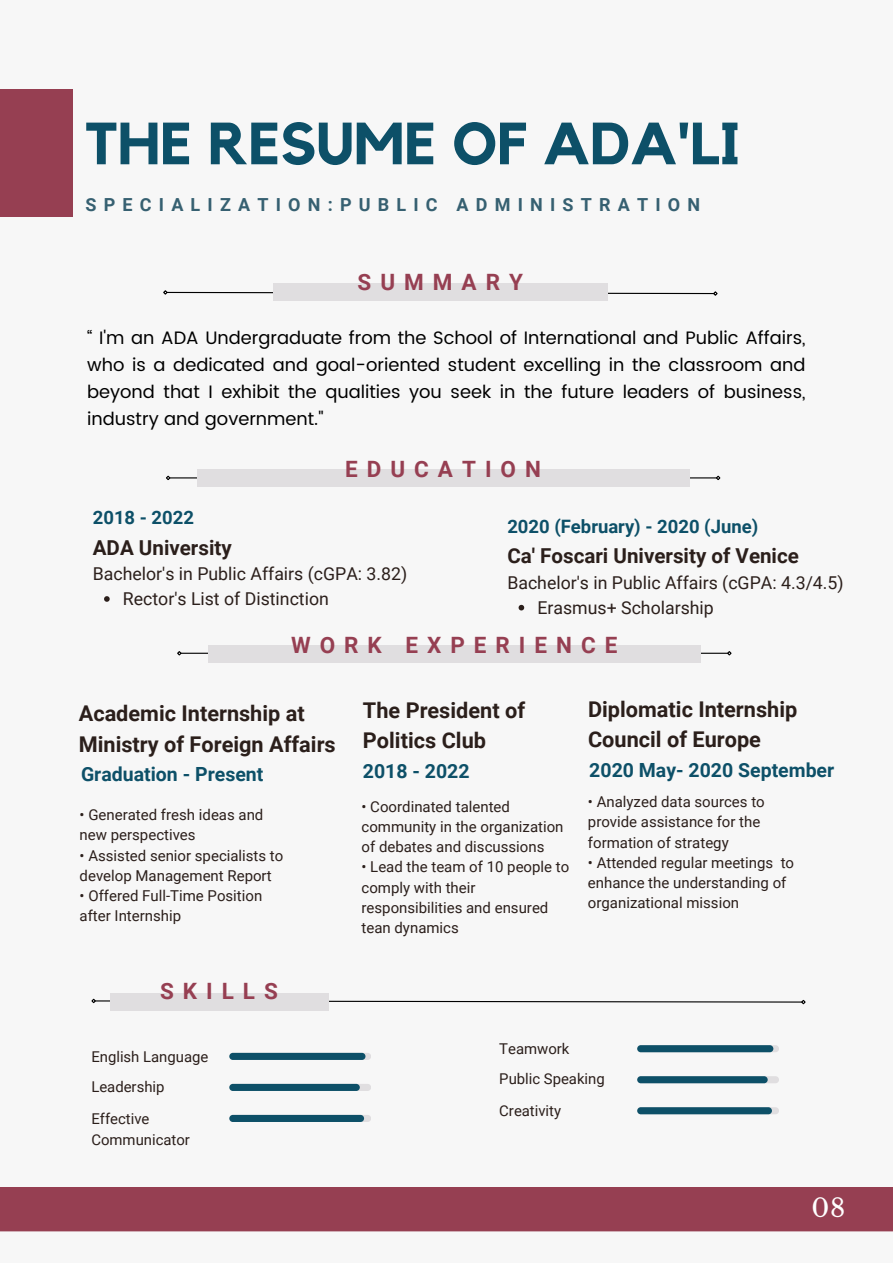
<style>
.page{position:relative;width:893px;height:1264px;background:#fff}
.page>*{position:absolute;margin:0;border:0;box-sizing:border-box;transform-origin:0 0}
.t1{font:700 58.8px "Kollektif";color:#0d5068}
.t2{font:25.05px "Libre Baskerville";color:#fff}
.t3{font:700 22.5px "Roboto";letter-spacing:.4em;color:#963f52}
.t4{font:700 21.75px/30.3px "Roboto";color:#2b1f1b}
.t5{font:700 20.55px "Roboto";color:#2b1f1b}
.t6{font:700 19.5px "Roboto";color:#0d5068}
.t7{font:700 18.45px "Roboto";color:#0d5068}
.t8{font:18px/27px "Poppins";color:#000;text-align:justify}
.t9{font:700 18px "Roboto";letter-spacing:.4em;color:#366071}
.t10{font:17.7px "Roboto";color:#2b1f1b}
.t11{font:15px/20.2px "Roboto";color:#2b1f1b}
.t12{font:14.85px/20.4px "Roboto";color:#2b1f1b}
</style>
<div class="page">
<div style="left:0;top:0;width:892px;height:1262px;background:#f7f7f7"></div>
<svg style="left:91px;top:997px;width:715px;height:8px"></svg>
<div style="left:110px;top:992px;width:218px;height:18px;background:#e0dee0"></div>
<svg style="left:229px;top:1052px;width:142px;height:7px"></svg>
<div style="left:229px;top:1052px;width:136px;height:7px;background:#0d5068;border-radius:4px"></div>
<div style="left:229px;top:1083px;width:142px;height:7px;background:#e0dee0;border-radius:4px"></div>
<div style="left:229px;top:1083px;width:131px;height:7px;background:#0d5068;border-radius:4px"></div>
<div style="left:229px;top:1114px;width:142px;height:7px;background:#e0dee0;border-radius:4px"></div>
<div style="left:229px;top:1114px;width:135px;height:7px;background:#0d5068;border-radius:4px"></div>
<div style="left:0;top:89px;width:73px;height:127px;background:#963f52"></div>
<svg style="left:163px;top:289px;width:555px;height:8px"></svg>
<hr style="left:181px;top:652px;width:546px;height:2px;background:#000">
<svg style="left:177px;top:651px;width:5px;height:5px"></svg>
<svg style="left:726px;top:651px;width:6px;height:5px"></svg>
<div style="left:273px;top:283px;width:334px;height:18px;background:#e0dee0"></div>
<div style="left:208px;top:644px;width:492px;height:18px;background:#e0dee0"></div>
<div style="left:0;top:1187px;width:892px;height:44px;background:#963f52"></div>
<svg style="left:637px;top:1045px;width:142px;height:7px"></svg>
<div style="left:637px;top:1045px;width:136px;height:7px;background:#0d5068;border-radius:4px"></div>
<div style="left:637px;top:1076px;width:142px;height:7px;background:#e0dee0;border-radius:4px"></div>
<div style="left:637px;top:1076px;width:130px;height:7px;background:#0d5068;border-radius:4px"></div>
<svg style="left:637px;top:1107px;width:142px;height:7px"></svg>
<div style="left:637px;top:1107px;width:134px;height:7px;background:#0d5068;border-radius:4px"></div>
<hr style="left:170px;top:477px;width:546px;height:1px;background:#000">
<svg style="left:166px;top:475px;width:5px;height:5px"></svg>
<svg style="left:714px;top:475px;width:7px;height:5px"></svg>
<div style="left:197px;top:469px;width:492px;height:18px;background:#e0dee0"></div>
<svg style="left:104px;top:596px;width:6px;height:5px"></svg>
<svg style="left:518px;top:605px;width:6px;height:5px"></svg>
<p class="t1" style="left:85px;top:117px;width:656px">THE RESUME OF ADA'LI</p>
<p class="t9" style="left:85px;top:194px;width:616px">SPECIALIZATION:PUBLIC ADMINISTRATION</p>
<p class="t3" style="left:357px;top:269px;width:167px">SUMMARY</p>
<p class="t8" style="left:87px;top:324px;width:719px">“ I'm an ADA Undergraduate from the School of International and Public Affairs, who is a dedicated and goal-oriented student excelling in the classroom and beyond that I exhibit the qualities you seek in the future leaders of business, industry and government."</p>
<p class="t7" style="left:93px;top:507px;width:103px">2018 - 2022</p>
<p class="t3" style="left:345px;top:456px;width:197px">EDUCATION</p>
<p class="t7" style="left:507px;top:516px;width:252px">2020 (February) - 2020 (June)</p>
<p class="t5" style="left:93px;top:535px;width:140px">ADA University</p>
<p class="t10" style="left:93px;top:564px;width:316px">Bachelor's in Public Affairs (cGPA: 3.82)</p>
<p class="t10" style="left:123px;top:588px;width:207px">Rector's List of Distinction</p>
<p class="t5" style="left:507px;top:544px;width:293px">Ca' Foscari University of Venice</p>
<p class="t10" style="left:507px;top:572px;width:338px">Bachelor's in Public Affairs (cGPA: 4.3/4.5)</p>
<p class="t10" style="left:537px;top:597px;width:178px">Erasmus+ Scholarship</p>
<p class="t3" style="left:291px;top:631px;width:328px">WORK EXPERIENCE</p>
<p class="t4" style="left:79px;top:698px;width:258px">Academic Internship at<br>Ministry of Foreign Affairs</p>
<p class="t4" style="left:363px;top:695px;width:164px">The President of</p>
<p class="t4" style="left:363px;top:725px;width:124px">Politics Club</p>
<p class="t6" style="left:81px;top:763px;width:184px">Graduation - Present</p>
<p class="t6" style="left:363px;top:759px;width:108px">2018 - 2022</p>
<p class="t11" style="left:80px;top:804px;width:185px">• Generated fresh ideas and new perspectives</p>
<p class="t11" style="left:80px;top:845px;width:205px">• Assisted senior specialists to develop Management Report</p>
<p class="t11" style="left:80px;top:885px;width:184px">• Offered Full-Time Position after Internship</p>
<p class="t3" style="left:160px;top:978px;width:119px">SKILLS</p>
<p class="t12" style="left:91px;top:1046px;width:118px">English Language</p>
<p class="t11" style="left:361px;top:796px;width:203px">• Coordinated talented community in the organization of debates and discussions</p>
<p class="t11" style="left:361px;top:857px;width:209px">• Lead the team of 10 people to comply with their responsibilities and ensured tean dynamics</p>
<p class="t12" style="left:499px;top:1039px;width:72px">Teamwork</p>
<p class="t4" style="left:588px;top:694px;width:211px">Diplomatic Internship</p>
<p class="t4" style="left:588px;top:724px;width:174px">Council of Europe</p>
<p class="t6" style="left:589px;top:758px;width:246px">2020 May- 2020 September</p>
<p class="t11" style="left:588px;top:791px;width:178px">• Analyzed data sources to provide assistance for the formation of strategy</p>
<p class="t11" style="left:588px;top:852px;width:208px">• Attended regular meetings to enhance the understanding of</p>
<p class="t11" style="left:588px;top:893px;width:153px">organizational mission</p>
<p class="t12" style="left:91px;top:1076px;width:75px">Leadership</p>
<p class="t12" style="left:91px;top:1108px;width:100px">Effective<br>Communicator</p>
<p class="t12" style="left:499px;top:1069px;width:107px">Public Speaking</p>
<p class="t12" style="left:499px;top:1101px;width:63px">Creativity</p>
<p class="t2" style="left:811px;top:1192px;width:35px">08</p>
</div>
